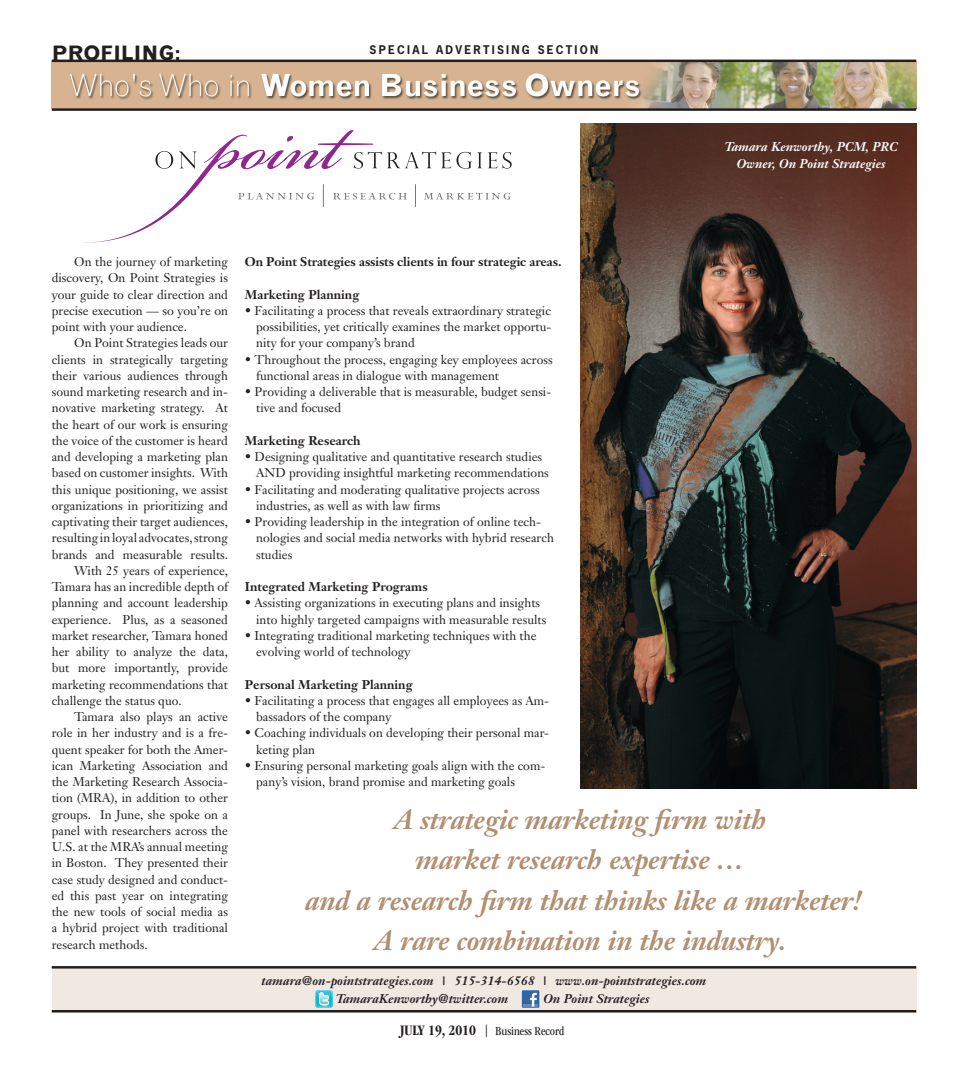
<style>
.page{position:relative;width:968px;height:1080px;background:#fff}
.page>*{position:absolute;margin:0;border:0;box-sizing:border-box;transform-origin:0 0}
.t1{font:italic 700 27.5px/40.5px "Janson Text";letter-spacing:-.01em;color:#b18f71;text-align:center}
.t2{font:700 20px "Grotesque";color:#231f20}
.t3{font:700 condensed 15px "ITC Garamond Std";color:#231f20}
.t4{font:12.5px/16.2px "Janson Text";color:#231f20}
.t5{font:700 12.5px "Janson Text";color:#231f20}
.t6{font:italic 700 12.5px/17.5px "Janson Text";color:#231f20}
.t7{font:italic 700 12.5px/17.5px "Janson Text";color:#fff;text-align:center}
.t8{font:condensed 12.5px "ITC Garamond Std";color:#231f20}
.t9{font:700 11.25px "News Gothic Std";letter-spacing:.2em;color:#231f20}
</style>
<div class="page">
<img style="left:580px;top:124px;width:336px;height:665px">
<img style="left:52px;top:62px;width:864px;height:46px">
<hr style="left:52px;top:108px;width:864px;height:3px;background:#231f20">
<hr style="left:52px;top:60px;width:864px;height:2px;background:#231f20">
<div style="left:52px;top:966px;width:864px;height:46px;background:#f0e9e2"></div>
<hr style="left:52px;top:966px;width:864px;height:3px;background:#231f20">
<hr style="left:52px;top:1010px;width:864px;height:2px;background:#231f20">
<div style="left:522px;top:990px;width:17px;height:18px;background:#3065a1"></div>
<hr style="left:523px;top:1004px;width:15px;height:3px;background:#6189ba">
<svg style="left:530px;top:993px;width:7px;height:14px"></svg>
<img style="left:315px;top:990px;width:18px;height:18px">
<svg style="left:318px;top:1003px;width:14px;height:1px"></svg>
<svg style="left:84px;top:130px;width:427px;height:113px"></svg>
<h2 class="t2" style="left:52px;top:46px;width:131px">PROFILING:</h2>
<p class="t9" style="left:369px;top:45px;width:230px">SPECIAL ADVERTISING SECTION</p>
<p class="t7" style="left:724px;top:139px;width:174px">Tamara Kenworthy, PCM, PRC<br>Owner, On Point Strategies</p>
<p class="t4" style="left:52px;top:255px;width:178px;text-align:justify;text-indent:22px">On the journey of marketing discovery, On Point Strategies is your guide to clear direction and precise execution — so you’re on point with your audience.</p>
<p class="t4" style="left:74px;top:336px;width:155px">On Point Strategies leads our</p>
<p class="t4" style="left:52px;top:352px;width:178px">clients in strategically targeting</p>
<p class="t4" style="left:52px;top:369px;width:178px">their various audiences through</p>
<p class="t4" style="left:52px;top:385px;width:178px">sound marketing research and in-</p>
<p class="t4" style="left:52px;top:401px;width:178px">novative marketing strategy. At</p>
<p class="t4" style="left:52px;top:417px;width:178px">the heart of our work is ensuring</p>
<p class="t4" style="left:52px;top:434px;width:178px">the voice of the customer is heard</p>
<p class="t4" style="left:52px;top:450px;width:178px">and developing a marketing plan</p>
<p class="t4" style="left:52px;top:466px;width:178px">based on customer insights. With</p>
<p class="t4" style="left:52px;top:482px;width:178px">this unique positioning, we assist</p>
<p class="t4" style="left:52px;top:499px;width:178px">organizations in prioritizing and</p>
<p class="t4" style="left:52px;top:515px;width:178px">captivating their target audiences,</p>
<p class="t4" style="left:52px;top:531px;width:178px">resulting in loyal advocates, strong</p>
<p class="t4" style="left:52px;top:547px;width:178px">brands and measurable results.</p>
<p class="t4" style="left:74px;top:564px;width:155px">With 25 years of experience,</p>
<p class="t4" style="left:52px;top:580px;width:178px">Tamara has an incredible depth of</p>
<p class="t4" style="left:52px;top:596px;width:178px">planning and account leadership</p>
<p class="t4" style="left:52px;top:612px;width:178px">experience. Plus, as a seasoned</p>
<p class="t4" style="left:52px;top:629px;width:178px">market researcher, Tamara honed</p>
<p class="t4" style="left:52px;top:645px;width:178px">her ability to analyze the data,</p>
<p class="t4" style="left:52px;top:661px;width:178px">but more importantly, provide</p>
<p class="t4" style="left:52px;top:677px;width:178px">marketing recommendations that</p>
<p class="t4" style="left:52px;top:694px;width:131px">challenge the status quo.</p>
<p class="t4" style="left:74px;top:710px;width:155px">Tamara also plays an active</p>
<p class="t4" style="left:52px;top:726px;width:178px">role in her industry and is a fre-</p>
<p class="t4" style="left:52px;top:742px;width:178px">quent speaker for both the Amer-</p>
<p class="t4" style="left:52px;top:759px;width:178px">ican Marketing Association and</p>
<p class="t4" style="left:52px;top:775px;width:178px">the Marketing Research Associa-</p>
<p class="t4" style="left:52px;top:791px;width:178px">tion (MRA), in addition to other</p>
<p class="t4" style="left:52px;top:807px;width:178px">groups. In June, she spoke on a</p>
<p class="t4" style="left:52px;top:824px;width:178px">panel with researchers across the</p>
<p class="t4" style="left:52px;top:840px;width:178px">U.S. at the MRA’s annual meeting</p>
<p class="t4" style="left:52px;top:856px;width:178px">in Boston. They presented their</p>
<p class="t4" style="left:52px;top:872px;width:178px">case study designed and conduct-</p>
<p class="t4" style="left:52px;top:889px;width:178px">ed this past year on integrating</p>
<p class="t4" style="left:52px;top:905px;width:178px">the new tools of social media as</p>
<p class="t4" style="left:52px;top:921px;width:178px">a hybrid project with traditional</p>
<p class="t4" style="left:52px;top:937px;width:97px">research methods.</p>
<p class="t5" style="left:245px;top:257px;width:318px">On Point Strategies assists clients in four strategic areas.</p>
<p class="t5" style="left:245px;top:289px;width:116px">Marketing Planning</p>
<p class="t4" style="left:256px;top:304px;width:297px;text-align:justify;text-indent:-11px">• Facilitating a process that reveals extraordinary strategic possibilities, yet critically examines the market opportu&shy;nity for your company’s brand</p>
<p class="t4" style="left:256px;top:352px;width:298px;text-indent:-11px">• Throughout the process, engaging key employees across functional areas in dialogue with management</p>
<p class="t4" style="left:256px;top:385px;width:296px;text-indent:-11px">• Providing a deliverable that is measurable, budget sensi&shy;tive and focused</p>
<p class="t5" style="left:245px;top:435px;width:117px">Marketing Research</p>
<p class="t4" style="left:256px;top:450px;width:294px;text-indent:-11px">• Designing qualitative and quantitative research studies<br>AND providing insightful marketing recommendations</p>
<p class="t4" style="left:256px;top:482px;width:285px;text-indent:-11px">• Facilitating and moderating qualitative projects across industries, as well as with law firms</p>
<p class="t4" style="left:256px;top:515px;width:299px;text-indent:-11px">• Providing leadership in the integration of online tech&shy;nologies and social media networks with hybrid research studies</p>
<p class="t5" style="left:245px;top:582px;width:184px">Integrated Marketing Programs</p>
<p class="t4" style="left:256px;top:596px;width:292px;text-indent:-11px">• Assisting organizations in executing plans and insights into highly targeted campaigns with measurable results</p>
<p class="t4" style="left:256px;top:629px;width:282px;text-indent:-11px">• Integrating traditional marketing techniques with the evolving world of technology</p>
<p class="t5" style="left:245px;top:679px;width:169px">Personal Marketing Planning</p>
<p class="t4" style="left:256px;top:694px;width:294px;text-indent:-11px">• Facilitating a process that engages all employees as Am&shy;bassadors of the company</p>
<p class="t4" style="left:256px;top:726px;width:294px;text-indent:-11px">• Coaching individuals on developing their personal mar&shy;keting plan</p>
<p class="t4" style="left:256px;top:759px;width:290px;text-indent:-11px">• Ensuring personal marketing goals align with the com&shy;pany’s vision, brand promise and marketing goals</p>
<h1 class="t1" style="left:305px;top:802px;width:558px">A strategic marketing firm with<br>market research expertise …<br>and a research firm that thinks like a marketer!<br>A rare combination in the industry.</h1>
<p class="t6" style="left:336px;top:974px;width:372px;text-indent:-74px">tamara@on-pointstrategies.com | 515-314-6568 | www.on-pointstrategies.com<br>TamaraKenworthy@twitter.com</p>
<p class="t6" style="left:543px;top:991px;width:108px">On Point Strategies</p>
<p class="t3" style="left:400px;top:1025px;width:77px">JULY 19 , 2010</p>
<p class="t8" style="left:485px;top:1026px;width:81px">| Business Record</p>
</div>
